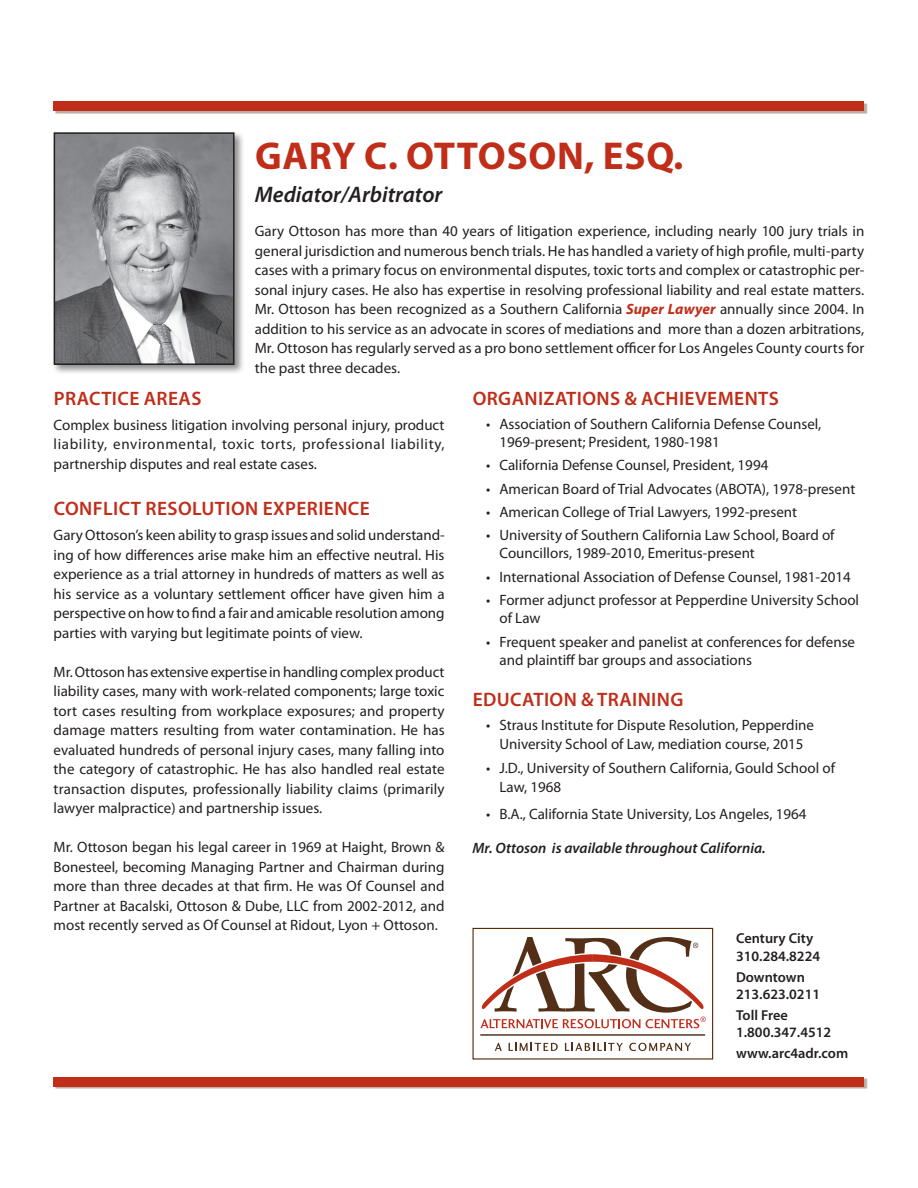
<style>
.page{position:relative;width:918px;height:1188px;background:#fff}
.page>*{position:absolute;margin:0;border:0;box-sizing:border-box;transform-origin:0 0}
.t1{font:700 39px "Myriad Pro";letter-spacing:.02em;color:#c02d19}
.t2{font:italic 600 22.5px "Myriad Pro";color:#231f20}
.t3{font:600 19.5px "Myriad Pro";letter-spacing:.02em;color:#c02d19}
.t4{font:15px/19.5px "Myriad Pro";color:#231f20;text-align:justify}
.t5{font:italic 600 15px "Myriad Pro";color:#231f20}
.t6{font:600 14.4px/17.2px "Myriad Pro";color:#231f20}
.s1{font-weight:700;font-style:italic;color:#c02d19}
</style>
<div class="page">
<div style="left:55px;top:103px;width:812px;height:11px;background:#baaca3"></div>
<div style="left:54px;top:102px;width:810px;height:9px;background:#c02d19"></div>
<div style="left:55px;top:1078px;width:812px;height:11px;background:#532f18;opacity:.4"></div>
<div style="left:54px;top:1077px;width:810px;height:9px;background:#c02d19"></div>
<div style="left:472px;top:928px;width:241px;height:132px;border:1px solid #572500"></div>
<svg style="left:495px;top:1043px;width:7px;height:8px"></svg>
<svg style="left:509px;top:1043px;width:49px;height:8px"></svg>
<svg style="left:565px;top:1043px;width:58px;height:8px"></svg>
<svg style="left:629px;top:1043px;width:62px;height:8px"></svg>
<hr style="left:480px;top:1034px;width:225px;height:2px;background:#532f18">
<svg style="left:480px;top:937px;width:226px;height:91px"></svg>
<div style="left:52px;top:131px;width:193px;height:244px;background:#231f20;opacity:.5"></div>
<img style="left:57px;top:135px;width:175px;height:227px">
<div style="left:54px;top:132px;width:181px;height:233px;border:2px solid #231f20"></div>
<h1 class="t1" style="left:255px;top:130px;width:430px">GARY C. OTTOSON, ESQ.</h1>
<h2 class="t2" style="left:255px;top:180px;width:189px">Mediator/Arbitrator</h2>
<p class="t4" style="left:255px;top:221px;width:611px">Gary Ottoson has more than 40 years of litigation experience, including nearly 100 jury trials in general jurisdiction and numerous bench trials. He has handled a variety of high profile, multi-party cases with a primary focus on environmental disputes, toxic torts and complex or catastrophic per&shy;sonal injury cases. He also has expertise in resolving professional liability and real estate matters.<br>Mr. Ottoson has been recognized as a Southern California <span class="s1">Super Lawyer</span> annually since 2004. In addition to his service as an advocate in scores of mediations and more than a dozen arbitrations, Mr. Ottoson has regularly served as a pro bono settlement officer for Los Angeles County courts for the past three decades.</p>
<h3 class="t3" style="left:54px;top:386px;width:149px">PRACTICE AREAS</h3>
<p class="t4" style="left:54px;top:415px;width:392px">Complex business litigation involving personal injury, product liability, environmental, toxic torts, professional liability, partnership disputes and real estate cases.</p>
<h3 class="t3" style="left:54px;top:496px;width:318px">CONFLICT RESOLUTION EXPERIENCE</h3>
<p class="t4" style="left:54px;top:525px;width:393px">Gary Ottoson’s keen ability to grasp issues and solid understand&shy;ing of how differences arise make him an effective neutral. His experience as a trial attorney in hundreds of matters as well as his service as a voluntary settlement officer have given him a perspective on how to find a fair and amicable resolution among parties with varying but legitimate points of view.</p>
<p class="t4" style="left:54px;top:662px;width:393px">Mr. Ottoson has extensive expertise in handling complex product liability cases, many with work-related components; large toxic tort cases resulting from workplace exposures; and property damage matters resulting from water contamination. He has evaluated hundreds of personal injury cases, many falling into the category of catastrophic. He has also handled real estate transaction disputes, professionally liability claims (primarily lawyer malpractice) and partnership issues.</p>
<p class="t4" style="left:54px;top:837px;width:392px">Mr. Ottoson began his legal career in 1969 at Haight, Brown &amp; Bonesteel, becoming Managing Partner and Chairman during more than three decades at that firm. He was Of Counsel and Partner at Bacalski, Ottoson &amp; Dube, LLC from 2002-2012, and most recently served as Of Counsel at Ridout, Lyon + Ottoson.</p>
<h3 class="t3" style="left:473px;top:386px;width:308px">ORGANIZATIONS &amp; ACHIEVEMENTS</h3>
<p class="t4" style="left:500px;top:415px;width:323px;line-height:18px;text-indent:-14px">• Association of Southern California Defense Counsel,<br>1969-present; President, 1980-1981</p>
<p class="t4" style="left:486px;top:455px;width:284px">• California Defense Counsel, President, 1994</p>
<p class="t4" style="left:486px;top:479px;width:371px">• American Board of Trial Advocates (ABOTA), 1978-present</p>
<p class="t4" style="left:486px;top:502px;width:313px">• American College of Trial Lawyers, 1992-present</p>
<p class="t4" style="left:500px;top:526px;width:337px;line-height:18px;text-indent:-14px">• University of Southern California Law School, Board of<br>Councillors, 1989-2010, Emeritus-present</p>
<p class="t4" style="left:486px;top:567px;width:366px">• International Association of Defense Counsel, 1981-2014</p>
<p class="t4" style="left:500px;top:591px;width:361px;line-height:18px;text-indent:-14px">• Former adjunct professor at Pepperdine University School of Law</p>
<p class="t4" style="left:500px;top:632px;width:357px;line-height:18px;text-indent:-14px">• Frequent speaker and panelist at conferences for defense and plaintiff bar groups and associations</p>
<h3 class="t3" style="left:473px;top:687px;width:212px">EDUCATION &amp; TRAINING</h3>
<p class="t4" style="left:486px;top:715px;width:330px;line-height:18.9px;text-align:center">• Straus Institute for Dispute Resolution, Pepperdine<br>University School of Law, mediation course, 2015</p>
<p class="t4" style="left:500px;top:759px;width:337px;line-height:18.9px;text-indent:-14px">• J.D., University of Southern California, Gould School of<br>Law, 1968</p>
<p class="t4" style="left:486px;top:804px;width:322px">• B.A., California State University, Los Angeles, 1964</p>
<p class="t5" style="left:472px;top:839px;width:295px">Mr. Ottoson is available throughout California.</p>
<p class="t6" style="left:736px;top:930px;width:85px">Century City<br>310.284.8224</p>
<p class="t6" style="left:736px;top:968px;width:85px">Downtown<br>213.623.0211</p>
<p class="t6" style="left:736px;top:1006px;width:97px">Toll Free<br>1.800.347.4512</p>
<p class="t6" style="left:736px;top:1044px;width:114px">www.arc4adr.com</p>
</div>
